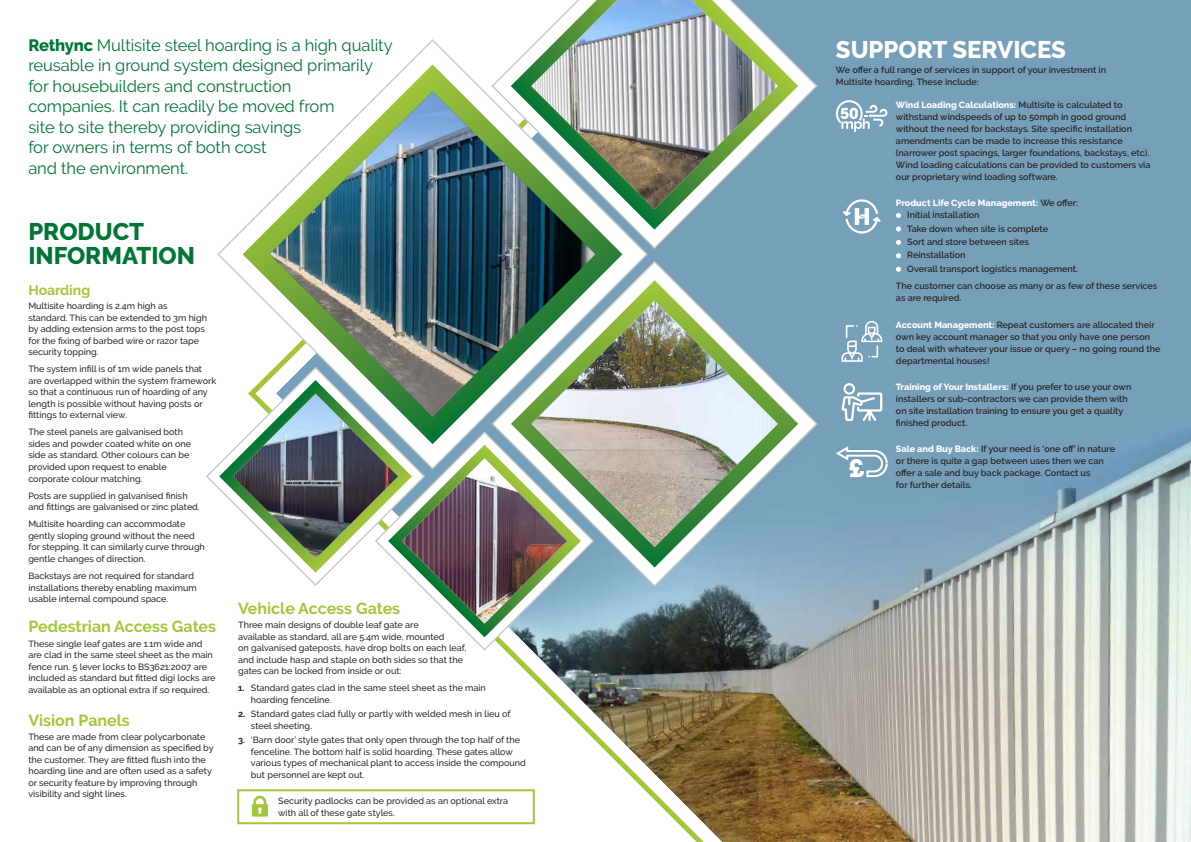
<style>
.page{position:relative;width:1191px;height:842px;background:#fff}
.page>*{position:absolute;margin:0;border:0;box-sizing:border-box;transform-origin:0 0}
.t1{font:800 24px/24px "Raleway";color:#007534}
.t2{font:800 24px "Raleway";color:#fff}
.t3{font:16.5px/20.5px "Raleway";letter-spacing:-.005em;color:#007534}
.t4{font:700 16px "Raleway";color:#a2c73a}
.t5{font:700 14px "Raleway";color:#a2c73a}
.t6{font:500 9px/11.5px "Raleway";color:#282827}
.t7{font:600 9px/12px "Raleway";color:#282827}
.t8{font:800 9px/12px "Raleway";color:#fff}
.s1{font-weight:800}
.s2{font-weight:800;color:#fff}
.s3{font-weight:600;color:#282827}
.s4{font-weight:700}
</style>
<div class="page">
<img style="left:276px;top:0;width:915px;height:842px">
<svg style="left:217px;top:38px;width:432px;height:242px"></svg>
<svg style="left:243px;top:64px;width:379px;height:243px"></svg>
<img style="left:270px;top:92px;width:325px;height:288px">
<svg style="left:490px;top:260px;width:328px;height:328px;background:#779aaa"></svg>
<svg style="left:511px;top:280px;width:287px;height:287px"></svg>
<img style="left:531px;top:301px;width:246px;height:246px">
<svg style="left:490px;top:0;width:328px;height:250px"></svg>
<svg style="left:511px;top:0;width:287px;height:230px"></svg>
<img style="left:531px;top:0;width:246px;height:209px">
<svg style="left:206px;top:366px;width:220px;height:123px"></svg>
<svg style="left:374px;top:430px;width:221px;height:222px"></svg>
<svg style="left:219px;top:380px;width:362px;height:257px"></svg>
<img style="left:402px;top:458px;width:165px;height:165px">
<svg style="left:834px;top:98px;width:53px;height:34px"></svg>
<svg style="left:843px;top:199px;width:37px;height:35px"></svg>
<svg style="left:834px;top:445px;width:54px;height:33px"></svg>
<svg style="left:841px;top:383px;width:41px;height:38px"></svg>
<svg style="left:841px;top:321px;width:41px;height:41px;background:#96b5ca"></svg>
<svg style="left:896px;top:213px;width:5px;height:5px"></svg>
<svg style="left:896px;top:226px;width:5px;height:6px"></svg>
<svg style="left:896px;top:240px;width:5px;height:5px"></svg>
<svg style="left:896px;top:253px;width:5px;height:5px"></svg>
<svg style="left:896px;top:267px;width:5px;height:5px"></svg>
<div style="left:237px;top:789px;width:298px;height:35px;border:2px solid #a2c73a"></div>
<svg style="left:252px;top:796px;width:16px;height:21px"></svg>
<p class="t3" style="left:28px;top:35px;width:366px"><span class="s1">Rethync</span> Multisite steel hoarding is a high quality reusable in ground system designed primarily for housebuilders and construction<br>companies. It can readily be moved from<br>site to site thereby providing savings<br>for owners in terms of both cost<br>and the environment.</p>
<h1 class="t2" style="left:836px;top:36px;width:231px">SUPPORT SERVICES</h1>
<p class="t7" style="left:836px;top:64px;width:272px">We offer a full range of services in support of your investment in<br>Multisite hoarding. These include:</p>
<p class="t7" style="left:896px;top:99px;width:256px"><span class="s2">Wind Loading Calculations:</span> Multisite is calculated to withstand windspeeds of up to 50mph in good ground without the need for backstays. Site specific installation amendments can be made to increase this resistance (narrower post spacings, larger foundations, backstays, etc).<br>Wind loading calculations can be provided to customers via our proprietary wind loading software.</p>
<p class="t8" style="left:907px;top:197px;width:172px;text-indent:-11px">Product Life Cycle Management: <span class="s3">We offer:<br>Initial installation</span></p>
<p class="t7" style="left:907px;top:222px;width:172px;line-height:13.4px">Take down when site is complete<br>Sort and store between sites<br>Reinstallation<br>Overall transport logistics management.</p>
<p class="t7" style="left:896px;top:280px;width:263px">The customer can choose as many or as few of these services as are required.</p>
<p class="t7" style="left:896px;top:318px;width:266px"><span class="s2">Account Management:</span> Repeat customers are allocated their own key account manager so that you only have one person to deal with whatever your issue or query – no going round the departmental houses!</p>
<p class="t7" style="left:896px;top:381px;width:237px"><span class="s2">Training of Your Installers:</span> If you prefer to use your own installers or sub-contractors we can provide them with on site installation training to ensure you get a quality finished product.</p>
<p class="t7" style="left:896px;top:443px;width:221px"><span class="s2">Sale and Buy Back:</span> If your need is ‘one off’ in nature or there is quite a gap between uses then we can offer a sale and buy back package. Contact us<br>for further details.</p>
<h1 class="t1" style="left:28px;top:219px;width:168px">PRODUCT<br>INFORMATION</h1>
<h3 class="t5" style="left:28px;top:282px;width:63px">Hoarding</h3>
<p class="t6" style="left:28px;top:300px;width:180px">Multisite hoarding is 2.4m high as standard. This can be extended to 3m high by adding extension arms to the post tops for the fixing of barbed wire or razor tape security topping.</p>
<p class="t6" style="left:28px;top:363px;width:189px">The system infill is of 1m wide panels that are overlapped within the system framework so that a continuous run of hoarding of any length is possible without having posts or fittings to external view.</p>
<p class="t6" style="left:28px;top:427px;width:164px">The steel panels are galvanised both sides and powder coated white on one side as standard. Other colours can be provided upon request to enable corporate colour matching.</p>
<p class="t6" style="left:28px;top:490px;width:173px">Posts are supplied in galvanised finish and fittings are galvanised or zinc plated.</p>
<p class="t6" style="left:28px;top:518px;width:178px">Multisite hoarding can accommodate gently sloping ground without the need for stepping. It can similarly curve through gentle changes of direction.</p>
<p class="t6" style="left:28px;top:570px;width:170px">Backstays are not required for standard installations thereby enabling maximum usable internal compound space.</p>
<h3 class="t4" style="left:28px;top:617px;width:189px">Pedestrian Access Gates</h3>
<p class="t6" style="left:28px;top:637px;width:189px">These single leaf gates are 1.1m wide and are clad in the same steel sheet as the main fence run. 5 lever locks to BS3621:2007 are included as standard but fitted digi locks are available as an optional extra if so required.</p>
<h3 class="t4" style="left:28px;top:711px;width:103px">Vision Panels</h3>
<p class="t6" style="left:28px;top:731px;width:187px">These are made from clear polycarbonate and can be of any dimension as specified by the customer. They are fitted flush into the hoarding line and are often used as a safety or security feature by improving through visibility and sight lines.</p>
<h3 class="t4" style="left:238px;top:599px;width:164px">Vehicle Access Gates</h3>
<p class="t6" style="left:238px;top:619px;width:230px">Three main designs of double leaf gate are<br>available as standard, all are 5.4m wide, mounted<br>on galvanised gateposts, have drop bolts on each leaf, and include hasp and staple on both sides so that the gates can be locked from inside or out:</p>
<p class="t6" style="left:251px;top:682px;width:236px;text-indent:-13px"><span class="s4">1.</span> Standard gates clad in the same steel sheet as the main hoarding fenceline.</p>
<p class="t6" style="left:251px;top:708px;width:261px;text-indent:-13px"><span class="s4">2.</span> Standard gates clad fully or partly with welded mesh in lieu of steel sheeting.</p>
<p class="t6" style="left:251px;top:734px;width:276px;text-indent:-13px"><span class="s4">3.</span> ‘Barn door’ style gates that only open through the top half of the fenceline. The bottom half is solid hoarding. These gates allow various types of mechanical plant to access inside the compound but personnel are kept out.</p>
<p class="t6" style="left:278px;top:795px;width:231px;line-height:12px">Security padlocks can be provided as an optional extra with all of these gate styles.</p>
</div>
